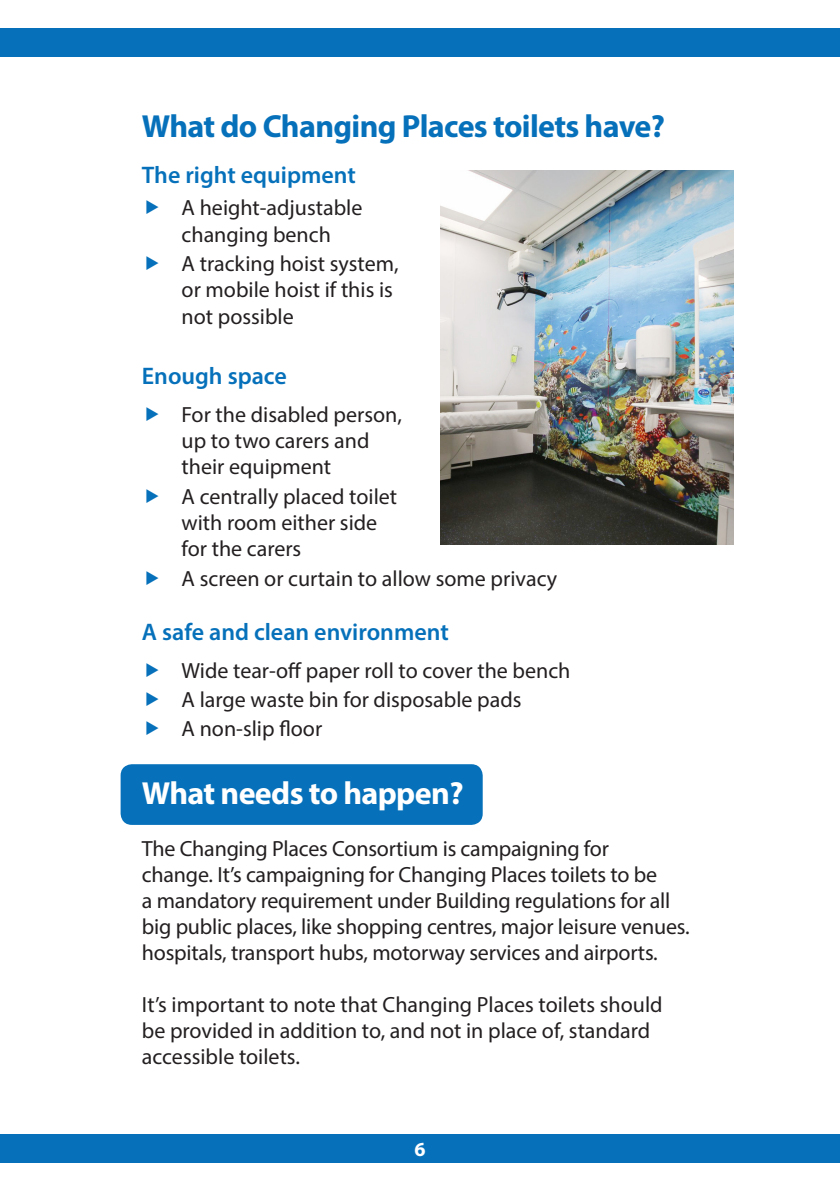
<style>
.page{position:relative;width:840px;height:1191px;background:#fff}
.page>*{position:absolute;margin:0;border:0;box-sizing:border-box;transform-origin:0 0}
.Heading_1{font:700 32px "Myriad Pro";letter-spacing:-.02em;color:#0671ba}
.Heading_1_nospan{font:700 32px "Myriad Pro";letter-spacing:-.02em;color:#fff}
.Heading_2{font:600 24px "Myriad Pro";color:#0671ba}
.Body{font:600 24px "Myriad Pro";color:#0671ba}
.Body-2{font:22px/26.4px "Myriad Pro";color:#231f20}
.t1{font:700 20px "Myriad Pro";color:#fff}
</style>
<div class="page">
<div style="left:0;top:28px;width:839px;height:29px;background:#0671ba"></div>
<div style="left:0;top:1134px;width:839px;height:28px;background:#0671ba"></div>
<div style="left:120px;top:764px;width:362px;height:61px;background:#0671ba;border-radius:11px"></div>
<img style="left:440px;top:171px;width:292px;height:373px">
<p class="Heading_1" style="left:142px;top:106px;width:524px">What do Changing Places toilets have?</p>
<p class="Body" style="left:142px;top:160px;width:215px">The right equipment</p>
<p class="Body-2" style="left:181px;top:194px;width:182px">A height-adjustable changing bench</p>
<p class="Body-2" style="left:181px;top:250px;width:218px">A tracking hoist system, or mobile hoist if this is not possible</p>
<p class="Heading_2" style="left:142px;top:360px;width:146px">Enough space</p>
<p class="Body-2" style="left:181px;top:400px;width:222px">For the disabled person, up to two carers and their equipment</p>
<p class="Body-2" style="left:181px;top:483px;width:217px">A centrally placed toilet with room either side for the carers</p>
<p class="Body-2" style="left:181px;top:565px;width:377px">A screen or curtain to allow some privacy</p>
<p class="Heading_2" style="left:142px;top:616px;width:308px">A safe and clean environment</p>
<p class="Body-2" style="left:181px;top:657px;width:390px">Wide tear-off paper roll to cover the bench</p>
<p class="Body-2" style="left:181px;top:686px;width:341px">A large waste bin for disposable pads</p>
<p class="Body-2" style="left:181px;top:715px;width:142px">A non-slip floor</p>
<p class="Heading_1_nospan" style="left:142px;top:772px;width:323px">What needs to happen?</p>
<p class="Body-2" style="left:142px;top:835px;width:549px">The Changing Places Consortium is campaigning for<br>change. It’s campaigning for Changing Places toilets to be<br>a mandatory requirement under Building regulations for all big public places, like shopping centres, major leisure venues. hospitals, transport hubs, motorway services and airports.</p>
<p class="Body-2" style="left:142px;top:991px;width:522px">It’s important to note that Changing Places toilets should be provided in addition to, and not in place of, standard accessible toilets.</p>
<p class="t1" style="left:414px;top:1136px;width:13px">6</p>
</div>
